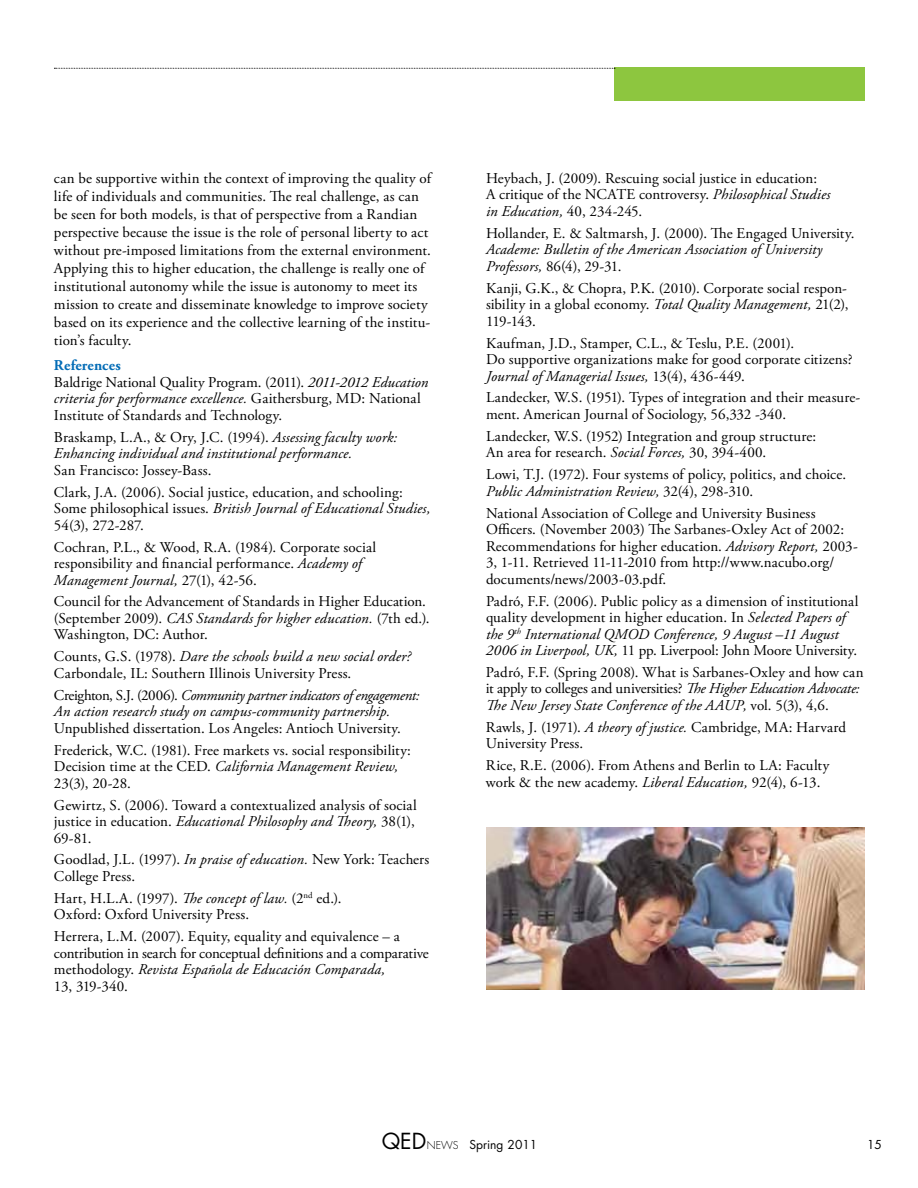
<style>
.page{position:relative;width:918px;height:1188px;background:#fff}
.page>*{position:absolute;margin:0;border:0;box-sizing:border-box;transform-origin:0 0}
.t1{font:15px/16.5px "Adobe Garamond Pro";letter-spacing:.005em;color:#000}
.t2{font:italic 15px/16.5px "Adobe Garamond Pro";letter-spacing:.005em;color:#000}
.t3{font:12px "Futura Std";color:#000}
.s1{font-weight:700;color:#036cb6}
.s2{font-style:italic}
.s3{font-style:normal}
.s4{font-size:21.6px}
.s5{font-weight:300;font-size:10.65px}
</style>
<div class="page">
<div style="left:615px;top:68px;width:250px;height:33px;background:#8dc63f"></div>
<svg style="left:54px;top:68px;width:561px;height:1px"></svg>
<img style="left:486px;top:827px;width:378px;height:162px">
<p class="t1" style="left:54px;top:170px;width:379px;line-height:18px">can be supportive within the context of improving the quality of life of individuals and communities. The real challenge, as can be seen for both models, is that of perspective from a Randian perspective because the issue is the role of personal liberty to act without pre-imposed limitations from the external environment.<br>Applying this to higher education, the challenge is really one of institutional autonomy while the issue is autonomy to meet its mission to create and disseminate knowledge to improve society based on its experience and the collective learning of the institu&shy;tion’s faculty.</p>
<p class="t1" style="left:54px;top:358px;width:376px"><span class="s1">References<br></span>Baldrige National Quality Program. (2011). <span class="s2">2011-2012 Education criteria for performance excellence.</span> Gaithersburg, MD: National Institute of Standards and Technology.</p>
<p class="t2" style="left:54px;top:429px;width:345px"><span class="s3">Braskamp, L.A., &amp; Ory, J.C. (1994).</span> Assessing faculty work:<br>Enhancing individual and institutional performance.</p>
<p class="t1" style="left:54px;top:460px;width:350px;line-height:21.9px">San Francisco: Jossey-Bass.<br>Clark, J.A. (2006). Social justice, education, and schooling:</p>
<p class="t1" style="left:54px;top:501px;width:378px">Some philosophical issues. <span class="s2">British Journal of Educational Studies,<br></span>54(3), 272-287.</p>
<p class="t1" style="left:54px;top:539px;width:324px">Cochran, P.L., &amp; Wood, R.A. (1984). Corporate social responsibility and financial performance. <span class="s2">Academy of<br>Management Journal,</span> 27(1), 42-56.</p>
<p class="t1" style="left:54px;top:594px;width:377px">Council for the Advancement of Standards in Higher Education. (September 2009). <span class="s2">CAS Standards for higher education.</span> (7th ed.).<br>Washington, DC: Author.</p>
<p class="t1" style="left:54px;top:649px;width:359px">Counts, G.S. (1978). <span class="s2">Dare the schools build a new social order?<br></span>Carbondale, IL: Southern Illinois University Press.</p>
<p class="t2" style="left:54px;top:687px;width:367px"><span class="s3">Creighton, S.J. (2006).</span> Community partner indicators of engagement:<br>An action research study on campus-community partnership.</p>
<p class="t1" style="left:54px;top:718px;width:359px;line-height:21.9px">Unpublished dissertation. Los Angeles: Antioch University.<br>Frederick, W.C. (1981). Free markets vs. social responsibility:</p>
<p class="t1" style="left:54px;top:759px;width:346px">Decision time at the CED. <span class="s2">California Management Review,<br></span>23(3), 20-28.</p>
<p class="t1" style="left:54px;top:797px;width:364px">Gewirtz, S. (2006). Toward a contextualized analysis of social justice in education. <span class="s2">Educational Philosophy and Theory,</span> 38(1),<br>69-81.</p>
<p class="t1" style="left:54px;top:852px;width:377px">Goodlad, J.L. (1997). <span class="s2">In praise of education.</span> New York: Teachers<br>College Press.</p>
<p class="t1" style="left:54px;top:890px;width:289px">Hart, H.L.A. (1997). <span class="s2">The concept of law.</span> (2<sup>nd</sup> ed.).<br>Oxford: Oxford University Press.</p>
<p class="t1" style="left:54px;top:929px;width:376px">Herrera, L.M. (2007). Equity, equality and equivalence – a contribution in search for conceptual definitions and a comparative methodology. <span class="s2">Revista Española de Educación Comparada,<br></span>13, 319-340.</p>
<p class="t1" style="left:486px;top:170px;width:346px">Heybach, J. (2009). Rescuing social justice in education:<br>A critique of the NCATE controversy. <span class="s2">Philosophical Studies in Education,</span> 40, 234-245.</p>
<p class="t1" style="left:486px;top:225px;width:370px">Hollander, E. &amp; Saltmarsh, J. (2000). The Engaged University.</p>
<p class="t2" style="left:486px;top:242px;width:338px">Academe: Bulletin of the American Association of University<br>Professors, <span class="s3">86(4), 29-31.</span></p>
<p class="t1" style="left:486px;top:280px;width:364px;text-align:justify">Kanji, G.K., &amp; Chopra, P.K. (2010). Corporate social respon&shy;sibility in a global economy. <span class="s2">Total Quality Management,</span> 21(2), 119-143.</p>
<p class="t1" style="left:486px;top:335px;width:368px">Kaufman, J.D., Stamper, C.L., &amp; Teslu, P.E. (2001).<br>Do supportive organizations make for good corporate citizens?<br><span class="s2">Journal of Managerial Issues,</span> 13(4), 436-449.</p>
<p class="t1" style="left:486px;top:390px;width:376px">Landecker, W.S. (1951). Types of integration and their measure&shy;ment. American Journal of Sociology, 56,332 -340.</p>
<p class="t1" style="left:486px;top:428px;width:332px">Landecker, W.S. (1952) Integration and group structure:<br>An area for research. <span class="s2">Social Forces,</span> 30, 394-400.</p>
<p class="t1" style="left:486px;top:467px;width:362px">Lowi, T.J. (1972). Four systems of policy, politics, and choice.<br><span class="s2">Public Administration Review,</span> 32(4), 298-310.</p>
<p class="t1" style="left:486px;top:505px;width:373px">National Association of College and University Business Officers. (November 2003) The Sarbanes-Oxley Act of 2002:<br>Recommendations for higher education. <span class="s2">Advisory Report,</span> 2003- 3, 1-11. Retrieved 11-11-2010 from http://www.nacubo.org/ documents/news/2003-03.pdf.</p>
<p class="t1" style="left:486px;top:593px;width:374px">Padró, F.F. (2006). Public policy as a dimension of institutional quality development in higher education. In <span class="s2">Selected Papers of the 9</span><sup>th</sup> <span class="s2">International QMOD Conference, 9 August –11 August 2006 in Liverpool, UK,</span> 11 pp. Liverpool: John Moore University.</p>
<p class="t1" style="left:486px;top:664px;width:379px">Padró, F.F. (Spring 2008). What is Sarbanes-Oxley and how can it apply to colleges and universities? <span class="s2">The Higher Education Advocate:<br>The New Jersey State Conference of the AAUP,</span> vol. 5(3), 4,6.</p>
<p class="t1" style="left:486px;top:719px;width:362px">Rawls, J. (1971). <span class="s2">A theory of justice.</span> Cambridge, MA: Harvard<br>University Press.</p>
<p class="t1" style="left:486px;top:758px;width:345px">Rice, R.E. (2006). From Athens and Berlin to LA: Faculty work &amp; the new academy. <span class="s2">Liberal Education,</span> 92(4), 6-13.</p>
<p class="t3" style="left:382px;top:1137px;width:157px"><span class="s4">QED</span><span class="s5">NEWS</span> spring 2011</p>
<p class="t3" style="left:867px;top:1137px;width:16px">15</p>
</div>
